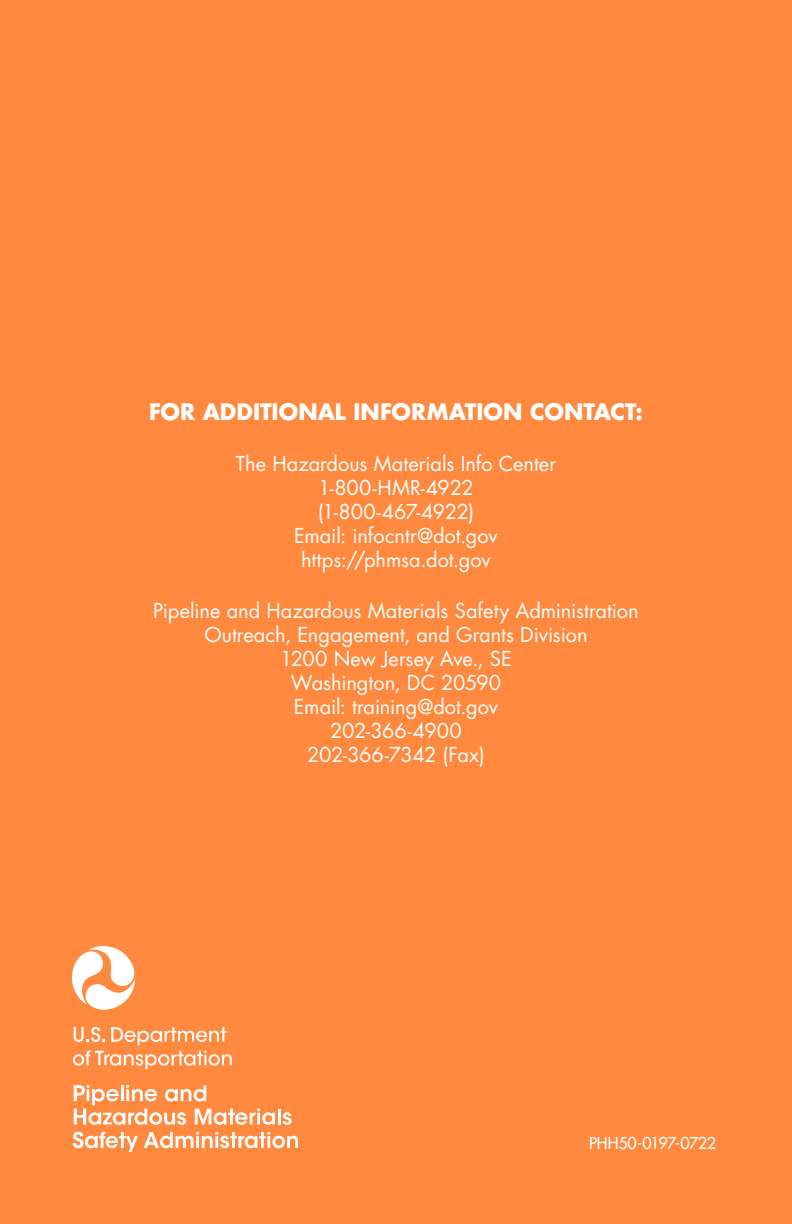
<style>
.page{position:relative;width:792px;height:1224px;background:#ff893e}
.page>*{position:absolute;margin:0;border:0;box-sizing:border-box;transform-origin:0 0}
.t1{font:700 22px "Futura Std";color:#fff}
.t2{font:20px/24px "Futura Std";letter-spacing:-.005em;color:#fff;text-align:center}
.t3{font:500 16px "Futura Std";letter-spacing:-.015em;color:#fff}
</style>
<div class="page">
<svg style="left:72px;top:946px;width:64px;height:64px"></svg>
<svg style="left:73px;top:1027px;width:159px;height:42px"></svg>
<svg style="left:74px;top:1085px;width:201px;height:40px"></svg>
<hr style="left:278px;top:1109px;width:3px;height:15px;background:#fff">
<svg style="left:283px;top:1112px;width:9px;height:13px"></svg>
<svg style="left:73px;top:1132px;width:65px;height:20px"></svg>
<svg style="left:144px;top:1132px;width:154px;height:16px"></svg>
<p class="t1" style="left:149px;top:397px;width:495px">FOR ADDITIONAL INFORMATION CONTACT:</p>
<p class="t2" style="left:236px;top:452px;width:322px">The Hazardous Materials Info Center<br>1-800-HMR-4922<br>(1-800-467-4922)<br>Email: infocntr@dot.gov https://phmsa.dot.gov</p>
<p class="t2" style="left:153px;top:599px;width:487px">Pipeline and Hazardous Materials Safety Administration<br>Outreach, Engagement, and Grants Division<br>1200 New Jersey Ave., SE<br>Washington, DC 20590<br>Email: training@dot.gov<br>202-366-4900<br>202-366-7342 (Fax)</p>
<p class="t3" style="left:589px;top:1133px;width:129px">PHH50-0197-0722</p>
</div>
